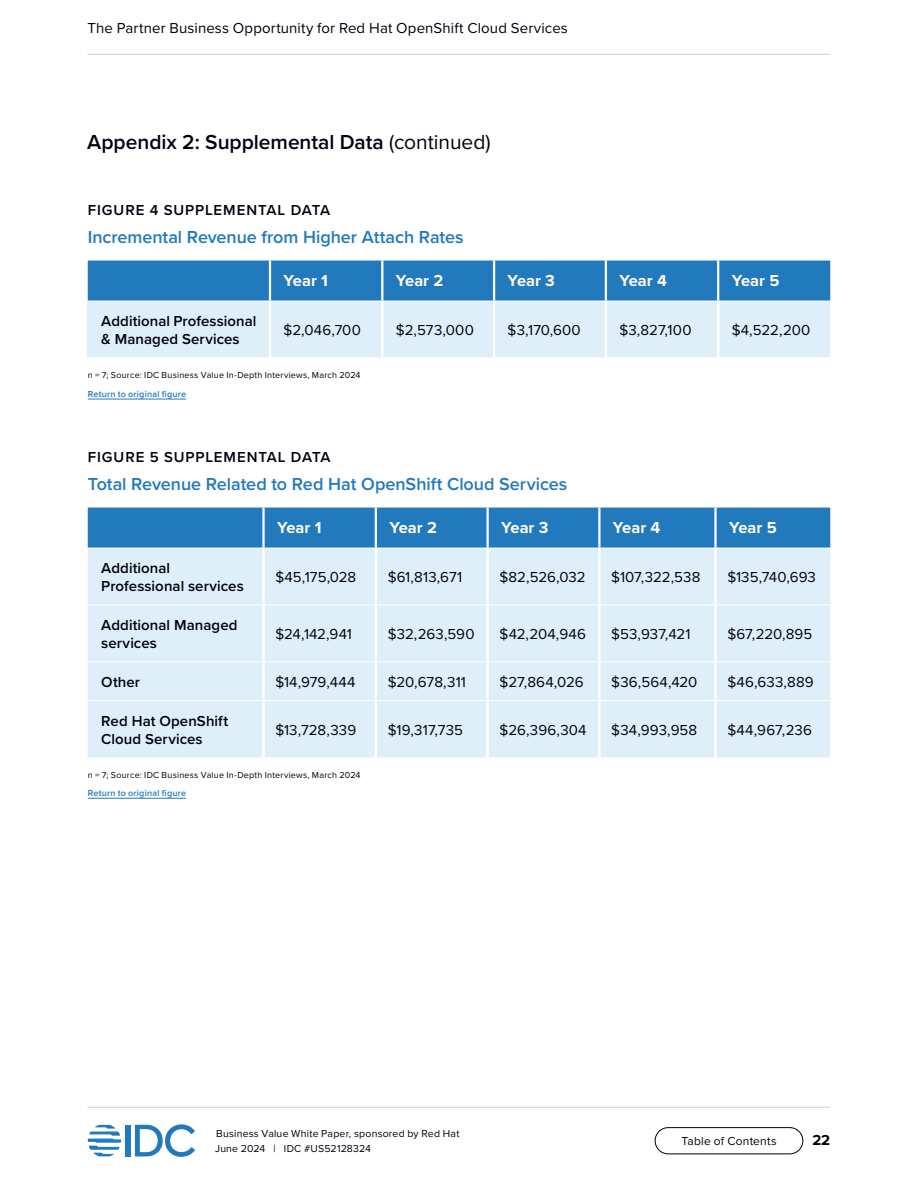
<style>
.page{position:relative;width:918px;height:1188px;background:#fff}
.page>*{position:absolute;margin:0;border:0;box-sizing:border-box;transform-origin:0 0}
.t1{font:600 21px "Proxima Nova";color:#01010f}
.t2{font:600 18px "Proxima Nova";letter-spacing:-.005em;color:#2279bc}
.t3{font:700 16.5px "Proxima Nova";color:#fff}
.t4{font:15px "Proxima Nova";letter-spacing:.005em;color:#01010f}
.t5{font:600 15px/18px "Proxima Nova";letter-spacing:.005em;color:#01010f}
.t6{font:600 15px "Proxima Nova";letter-spacing:.06em;color:#01010f}
.t7{font:700 15px "Proxima Nova";color:#000}
.t8{font:12px "Proxima Nova";letter-spacing:.015em;color:#01010f}
.t9{font:10.5px/15px "Proxima Nova";letter-spacing:.02em;color:#01010f}
.t10{font:9px "Proxima Nova";letter-spacing:.025em;color:#01010f}
.t11{font:600 9px "Proxima Nova";letter-spacing:.02em;color:#2279bc}
.s1{font-weight:400}
</style>
<div class="page">
<div style="left:655px;top:1127px;width:148px;height:27px;border:1px solid #000;border-radius:13px"></div>
<hr style="left:87px;top:54px;width:743px;height:1px;background:#ccc">
<hr style="left:87px;top:1107px;width:743px;height:1px;background:#ccc">
<div style="left:126px;top:1125px;width:5px;height:31px;background:#2279bc"></div>
<svg style="left:135px;top:1124px;width:60px;height:33px"></svg>
<svg style="left:88px;top:1125px;width:33px;height:31px"></svg>
<hr style="left:88px;top:399px;width:98px;height:1px;background:#2279bc">
<svg style="left:88px;top:261px;width:742px;height:97px;background:#91bee0"></svg>
<hr style="left:717px;top:301px;width:2px;height:57px;background:#fff">
<hr style="left:269px;top:261px;width:2px;height:40px;background:#fff">
<hr style="left:381px;top:261px;width:2px;height:40px;background:#fff">
<hr style="left:493px;top:261px;width:2px;height:40px;background:#fff">
<hr style="left:605px;top:261px;width:2px;height:40px;background:#fff">
<hr style="left:717px;top:261px;width:2px;height:40px;background:#fff">
<hr style="left:88px;top:301px;width:182px;height:1px;background:#fff">
<hr style="left:269px;top:301px;width:2px;height:57px;background:#fff">
<hr style="left:381px;top:301px;width:2px;height:57px;background:#fff">
<hr style="left:493px;top:301px;width:2px;height:57px;background:#fff">
<hr style="left:605px;top:301px;width:2px;height:57px;background:#fff">
<hr style="left:270px;top:301px;width:112px;height:1px;background:#fff">
<hr style="left:382px;top:301px;width:112px;height:1px;background:#fff">
<hr style="left:494px;top:301px;width:112px;height:1px;background:#fff">
<hr style="left:606px;top:301px;width:112px;height:1px;background:#fff">
<hr style="left:718px;top:301px;width:112px;height:1px;background:#fff">
<hr style="left:88px;top:798px;width:98px;height:1px;background:#2279bc">
<svg style="left:88px;top:508px;width:742px;height:249px;background:#8bbade"></svg>
<div style="left:265px;top:549px;width:565px;height:208px;background:#dfeffa"></div>
<hr style="left:714px;top:548px;width:3px;height:57px;background:#fff">
<hr style="left:714px;top:605px;width:3px;height:56px;background:#fff">
<hr style="left:714px;top:662px;width:3px;height:38px;background:#fff">
<hr style="left:714px;top:701px;width:3px;height:56px;background:#fff">
<hr style="left:265px;top:605px;width:110px;height:1px;background:#fff">
<hr style="left:377px;top:605px;width:109px;height:1px;background:#fff">
<hr style="left:489px;top:605px;width:109px;height:1px;background:#fff">
<hr style="left:601px;top:605px;width:115px;height:1px;background:#fff">
<hr style="left:716px;top:605px;width:114px;height:1px;background:#fff">
<hr style="left:265px;top:661px;width:110px;height:1px;background:#fff">
<hr style="left:377px;top:661px;width:109px;height:1px;background:#fff">
<hr style="left:489px;top:661px;width:109px;height:1px;background:#fff">
<hr style="left:601px;top:661px;width:115px;height:1px;background:#fff">
<hr style="left:716px;top:661px;width:114px;height:1px;background:#fff">
<hr style="left:265px;top:700px;width:110px;height:1px;background:#fff">
<hr style="left:377px;top:700px;width:109px;height:1px;background:#fff">
<hr style="left:489px;top:700px;width:109px;height:1px;background:#fff">
<hr style="left:601px;top:700px;width:115px;height:1px;background:#fff">
<hr style="left:716px;top:700px;width:114px;height:1px;background:#fff">
<hr style="left:88px;top:605px;width:174px;height:1px;background:#fff">
<hr style="left:88px;top:661px;width:174px;height:1px;background:#fff">
<hr style="left:88px;top:700px;width:174px;height:1px;background:#fff">
<hr style="left:262px;top:508px;width:3px;height:40px;background:#fff">
<hr style="left:375px;top:508px;width:2px;height:40px;background:#fff">
<hr style="left:486px;top:508px;width:3px;height:40px;background:#fff">
<hr style="left:598px;top:508px;width:3px;height:40px;background:#fff">
<hr style="left:714px;top:508px;width:3px;height:40px;background:#fff">
<hr style="left:88px;top:548px;width:176px;height:1px;background:#fff">
<hr style="left:262px;top:548px;width:3px;height:57px;background:#fff">
<hr style="left:375px;top:548px;width:2px;height:57px;background:#fff">
<hr style="left:486px;top:548px;width:3px;height:57px;background:#fff">
<hr style="left:598px;top:548px;width:3px;height:57px;background:#fff">
<hr style="left:262px;top:605px;width:3px;height:57px;background:#fff">
<hr style="left:375px;top:605px;width:2px;height:57px;background:#fff">
<hr style="left:486px;top:605px;width:3px;height:57px;background:#fff">
<hr style="left:598px;top:605px;width:3px;height:57px;background:#fff">
<hr style="left:262px;top:662px;width:3px;height:39px;background:#fff">
<hr style="left:375px;top:662px;width:2px;height:39px;background:#fff">
<hr style="left:486px;top:662px;width:3px;height:39px;background:#fff">
<hr style="left:598px;top:662px;width:3px;height:39px;background:#fff">
<hr style="left:262px;top:701px;width:3px;height:56px;background:#fff">
<hr style="left:375px;top:701px;width:2px;height:56px;background:#fff">
<hr style="left:486px;top:701px;width:3px;height:56px;background:#fff">
<hr style="left:598px;top:701px;width:3px;height:56px;background:#fff">
<hr style="left:264px;top:548px;width:112px;height:1px;background:#fff">
<hr style="left:376px;top:548px;width:112px;height:1px;background:#fff">
<hr style="left:488px;top:548px;width:111px;height:1px;background:#fff">
<hr style="left:599px;top:548px;width:117px;height:1px;background:#fff">
<hr style="left:716px;top:548px;width:114px;height:1px;background:#fff">
<p class="t4" style="left:87px;top:17px;width:482px">The Partner Business Opportunity for Red Hat OpenShift Cloud Services</p>
<h1 class="t1" style="left:87px;top:127px;width:405px">Appendix 2: Supplemental Data <span class="s1">(continued)</span></h1>
<p class="t6" style="left:88px;top:199px;width:244px">FIGURE 4 SUPPLEMENTAL DATA</p>
<p class="t2" style="left:88px;top:223px;width:377px">Incremental Revenue from Higher Attach Rates</p>
<p class="t3" style="left:284px;top:268px;width:46px">Year 1</p>
<p class="t3" style="left:396px;top:268px;width:49px">Year 2</p>
<p class="t3" style="left:508px;top:268px;width:49px">Year 3</p>
<p class="t3" style="left:619px;top:268px;width:49px">Year 4</p>
<p class="t3" style="left:732px;top:268px;width:49px">Year 5</p>
<p class="t5" style="left:101px;top:312px;width:157px">Additional Professional &amp; Managed Services</p>
<p class="t4" style="left:284px;top:319px;width:79px">$2,046,700</p>
<p class="t4" style="left:396px;top:319px;width:80px">$2,573,000</p>
<p class="t4" style="left:508px;top:319px;width:75px">$3,170,600</p>
<p class="t4" style="left:619px;top:319px;width:74px">$3,827,100</p>
<p class="t4" style="left:732px;top:319px;width:80px">$4,522,200</p>
<p class="t10" style="left:88px;top:369px;width:274px">n = 7; Source: IDC Business Value In-Depth Interviews, March 2024</p>
<p class="t11" style="left:88px;top:387px;width:100px">Return to original figure</p>
<p class="t6" style="left:88px;top:446px;width:244px">FIGURE 5 SUPPLEMENTAL DATA</p>
<p class="t2" style="left:88px;top:470px;width:481px">Total Revenue Related to Red Hat OpenShift Cloud Services</p>
<p class="t3" style="left:277px;top:515px;width:46px">Year 1</p>
<p class="t3" style="left:389px;top:515px;width:49px">Year 2</p>
<p class="t3" style="left:501px;top:515px;width:49px">Year 3</p>
<p class="t3" style="left:613px;top:515px;width:49px">Year 4</p>
<p class="t3" style="left:729px;top:515px;width:49px">Year 5</p>
<p class="t5" style="left:101px;top:559px;width:144px">Additional<br>Professional services</p>
<p class="t4" style="left:275px;top:566px;width:82px">$45,175,028</p>
<p class="t4" style="left:388px;top:566px;width:76px">$61,813,671</p>
<p class="t4" style="left:500px;top:566px;width:88px">$82,526,032</p>
<p class="t4" style="left:611px;top:566px;width:91px">$107,322,538</p>
<p class="t4" style="left:727px;top:566px;width:90px">$135,740,693</p>
<p class="t5" style="left:101px;top:616px;width:138px">Additional Managed services</p>
<p class="t4" style="left:275px;top:623px;width:78px">$24,142,941</p>
<p class="t4" style="left:388px;top:623px;width:88px">$32,263,590</p>
<p class="t4" style="left:499px;top:623px;width:88px">$42,204,946</p>
<p class="t4" style="left:611px;top:623px;width:81px">$53,937,421</p>
<p class="t4" style="left:727px;top:623px;width:87px">$67,220,895</p>
<p class="t5" style="left:101px;top:673px;width:40px">Other</p>
<p class="t4" style="left:275px;top:671px;width:82px">$14,979,444</p>
<p class="t4" style="left:388px;top:671px;width:80px">$20,678,311</p>
<p class="t4" style="left:499px;top:671px;width:86px">$27,864,026</p>
<p class="t4" style="left:611px;top:671px;width:87px">$36,564,420</p>
<p class="t4" style="left:727px;top:671px;width:88px">$46,633,889</p>
<p class="t5" style="left:101px;top:712px;width:128px">Red Hat OpenShift<br>Cloud Services</p>
<p class="t4" style="left:275px;top:719px;width:82px">$13,728,339</p>
<p class="t4" style="left:388px;top:719px;width:77px">$19,317,735</p>
<p class="t4" style="left:499px;top:719px;width:89px">$26,396,304</p>
<p class="t4" style="left:611px;top:719px;width:88px">$34,993,958</p>
<p class="t4" style="left:727px;top:719px;width:86px">$44,967,236</p>
<p class="t10" style="left:88px;top:768px;width:274px">n = 7; Source: IDC Business Value In-Depth Interviews, March 2024</p>
<p class="t11" style="left:88px;top:786px;width:100px">Return to original figure</p>
<p class="t9" style="left:215px;top:1126px;width:246px">Business Value White Paper, sponsored by Red Hat<br>June 2024 | IDC #US52128324</p>
<p class="t8" style="left:681px;top:1132px;width:97px">Table of Contents</p>
<p class="t7" style="left:812px;top:1129px;width:19px">22</p>
</div>
